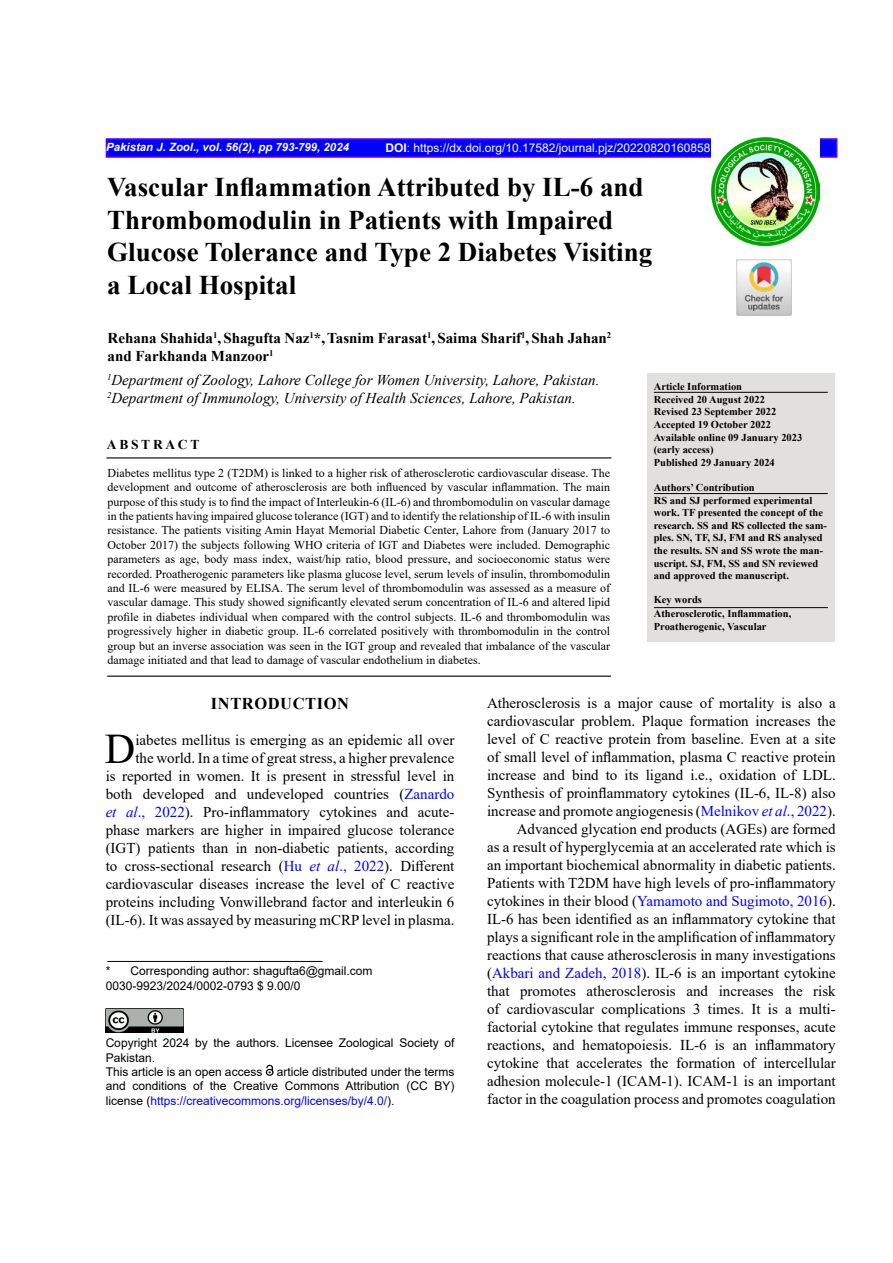
<style>
.page{position:relative;width:893px;height:1263px;background:#fff}
.page>*{position:absolute;margin:0;border:0;box-sizing:border-box;transform-origin:0 0}
.t1{font:42.15px "Times New Roman";color:#000}
.t2{font:700 27px/32.4px "Times New Roman";color:#000}
.t3{font:700 16.5px "Times New Roman";letter-spacing:.035em;color:#000}
.t4{font:15px/18px "Times New Roman";color:#000;text-align:right}
.t5{font:italic 15px/18px "Times New Roman";color:#000}
.t6{font:700 15px/18px "Times New Roman";color:#000}
.t7{font:700 13.5px "Times New Roman";letter-spacing:.2em;color:#000}
.t8{font:12px/14.4px "Times New Roman";color:#000;text-align:justify}
.t9{font:12px/14.4px "Arial";color:#000}
.t10{font:12px "Arial";color:#fff}
.t11{font:italic 700 11.4px "Arial";color:#fff}
.t12{font:700 10.5px/12.6px "Times New Roman";color:#000}
.s1{font-weight:700}
.s2{color:#00f}
.s3{font-style:italic;color:#00f}
</style>
<div class="page">
<div style="left:106px;top:138px;width:731px;height:20px;background:#00f;border:2px solid #60f"></div>
<img style="left:711px;top:138px;width:108px;height:108px">
<div style="left:647px;top:373px;width:187px;height:269px;background:#e2e0df"></div>
<hr style="left:654px;top:493px;width:174px;height:1px;background:#000">
<hr style="left:106px;top:457px;width:505px;height:1px;background:#000">
<hr style="left:107px;top:676px;width:504px;height:1px;background:#000">
<hr style="left:654px;top:392px;width:174px;height:1px;background:#000">
<img style="left:106px;top:1008px;width:77px;height:25px">
<svg style="left:266px;top:1065px;width:8px;height:11px"></svg>
<hr style="left:107px;top:961px;width:216px;height:1px;background:#000">
<hr style="left:654px;top:607px;width:174px;height:1px;background:#000">
<img style="left:737px;top:260px;width:55px;height:55px">
<p class="t11" style="left:106px;top:139px;width:244px">Pakistan J. Zool., vol. 56(2), pp 793-799, 2024</p>
<p class="t10" style="left:385px;top:139px;width:326px"><span class="s1">DOI</span>: https://dx.doi.org/10.17582/journal.pjz/20220820160858</p>
<h2 class="t2" style="left:107px;top:170px;width:547px">Vascular Inflammation Attributed by IL-6 and Thrombomodulin in Patients with Impaired Glucose Tolerance and Type 2 Diabetes Visiting a Local Hospital</h2>
<p class="t6" style="left:108px;top:328px;width:505px">Rehana Shahida<sup>1</sup>, Shagufta Naz<sup>1</sup>*,Tasnim Farasat<sup>1</sup>, Saima Sharif<sup>1</sup>, Shah Jahan<sup>2 </sup>and Farkhanda Manzoor<sup>1</sup></p>
<p class="t5" style="left:107px;top:371px;width:494px"><sup>1</sup>Department of Zoology, Lahore College for Women University, Lahore, Pakistan.<br><sup>2</sup>Department of Immunology, University of Health Sciences, Lahore, Pakistan.</p>
<p class="t12" style="left:654px;top:380px;width:150px">Article Information<br>Received 20 August 2022<br>Revised 23 September 2022<br>Accepted 19 October 2022<br>Available online 09 January 2023 (early access)<br>Published 29 January 2024</p>
<p class="t12" style="left:654px;top:481px;width:175px">Authors’ Contribution<br>RS and SJ performed experimental work. TF presented the concept of the research. SS and RS collected the sam&shy;ples. SN, TF, SJ, FM and RS analysed the results. SN and SS wrote the man&shy;uscript. SJ, FM, SS and SN reviewed and approved the manuscript.</p>
<p class="t12" style="left:654px;top:592px;width:139px;line-height:14.1px">Key words<br>Atherosclerotic, Inflammation,</p>
<p class="t12" style="left:654px;top:619px;width:114px">Proatherogenic, Vascular</p>
<p class="t7" style="left:107px;top:435px;width:94px">ABSTRACT</p>
<p class="t8" style="left:108px;top:465px;width:504px">Diabetes mellitus type 2 (T2DM) is linked to a higher risk of atherosclerotic cardiovascular disease. The development and outcome of atherosclerosis are both influenced by vascular inflammation. The main purpose of this study is to find the impact of Interleukin-6 (IL-6) and thrombomodulin on vascular damage in the patients having impaired glucose tolerance (IGT) and to identify the relationship of IL-6 with insulin resistance. The patients visiting Amin Hayat Memorial Diabetic Center, Lahore from (January 2017 to October 2017) the subjects following WHO criteria of IGT and Diabetes were included. Demographic parameters as age, body mass index, waist/hip ratio, blood pressure, and socioeconomic status were recorded. Proatherogenic parameters like plasma glucose level, serum levels of insulin, thrombomodulin and IL-6 were measured by ELISA. The serum level of thrombomodulin was assessed as a measure of vascular damage. This study showed significantly elevated serum concentration of IL-6 and altered lipid profile in diabetes individual when compared with the control subjects. IL-6 and thrombomodulin was progressively higher in diabetic group. IL-6 correlated positively with thrombomodulin in the control group but an inverse association was seen in the IGT group and revealed that imbalance of the vascular damage initiated and that lead to damage of vascular endothelium in diabetes.</p>
<p class="t3" style="left:211px;top:691px;width:140px">INTRODUCTION</p>
<h1 class="t1" style="left:105px;top:719px;width:32px">D</h1>
<p class="t4" style="left:487px;top:694px;width:350px">Atherosclerosis is a major cause of mortality is also a cardiovascular problem. Plaque formation increases the level of C reactive protein from baseline. Even at a site of small level of inflammation, plasma C reactive protein increase and bind to its ligand i.e., oxidation of LDL.<br>Synthesis of proinflammatory cytokines (IL-6, IL-8) also increase and promote angiogenesis (<span class="s2">Melnikov</span> <span class="s3">et al</span><span class="s2">., 2022</span>).<br>Advanced glycation end products (AGEs) are formed<br>as a result of hyperglycemia at an accelerated rate which is an important biochemical abnormality in diabetic patients.<br>Patients with T2DM have high levels of pro-inflammatory cytokines in their blood (<span class="s2">Yamamoto and Sugimoto, 2016</span>).<br>IL-6 has been identified as an inflammatory cytokine that plays a significant role in the amplification of inflammatory reactions that cause atherosclerosis in many investigations (<span class="s2">Akbari and Zadeh, 2018</span>). IL-6 is an important cytokine that promotes atherosclerosis and increases the risk of cardiovascular complications 3 times. It is a multi&shy;factorial cytokine that regulates immune responses, acute reactions, and hematopoiesis. IL-6 is an inflammatory cytokine that accelerates the formation of intercellular adhesion molecule-1 (ICAM-1). ICAM-1 is an important factor in the coagulation process and promotes coagulation</p>
<p class="t4" style="left:106px;top:730px;width:350px">iabetes mellitus is emerging as an epidemic all over<br>the world. In a time of great stress, a higher prevalence<br>is reported in women. It is present in stressful level in both developed and undeveloped countries (<span class="s2">Zanardo </span><span class="s3">et al</span><span class="s2">., 2022</span>). Pro-inflammatory cytokines and acute&shy;phase markers are higher in impaired glucose tolerance (IGT) patients than in non-diabetic patients, according to cross-sectional research (<span class="s2">Hu</span> <span class="s3">et al</span><span class="s2">., 2022</span>). Different cardiovascular diseases increase the level of C reactive proteins including Vonwillebrand factor and interleukin 6 (IL-6). It was assayed by measuring mCRP level in plasma.</p>
<p class="t9" style="left:106px;top:964px;width:268px">* Corresponding author: shagufta6@gmail.com<br>0030-9923/2024/0002-0793 $ 9.00/0</p>
<p class="t9" style="left:106px;top:1036px;width:350px">Copyright 2024 by the authors. Licensee Zoological Society of Pakistan.<br>This article is an open access article distributed under the terms and conditions of the Creative Commons Attribution (CC BY) license (<span class="s2">https://creativecommons.org/licenses/by/4.0/</span>).</p>
</div>
